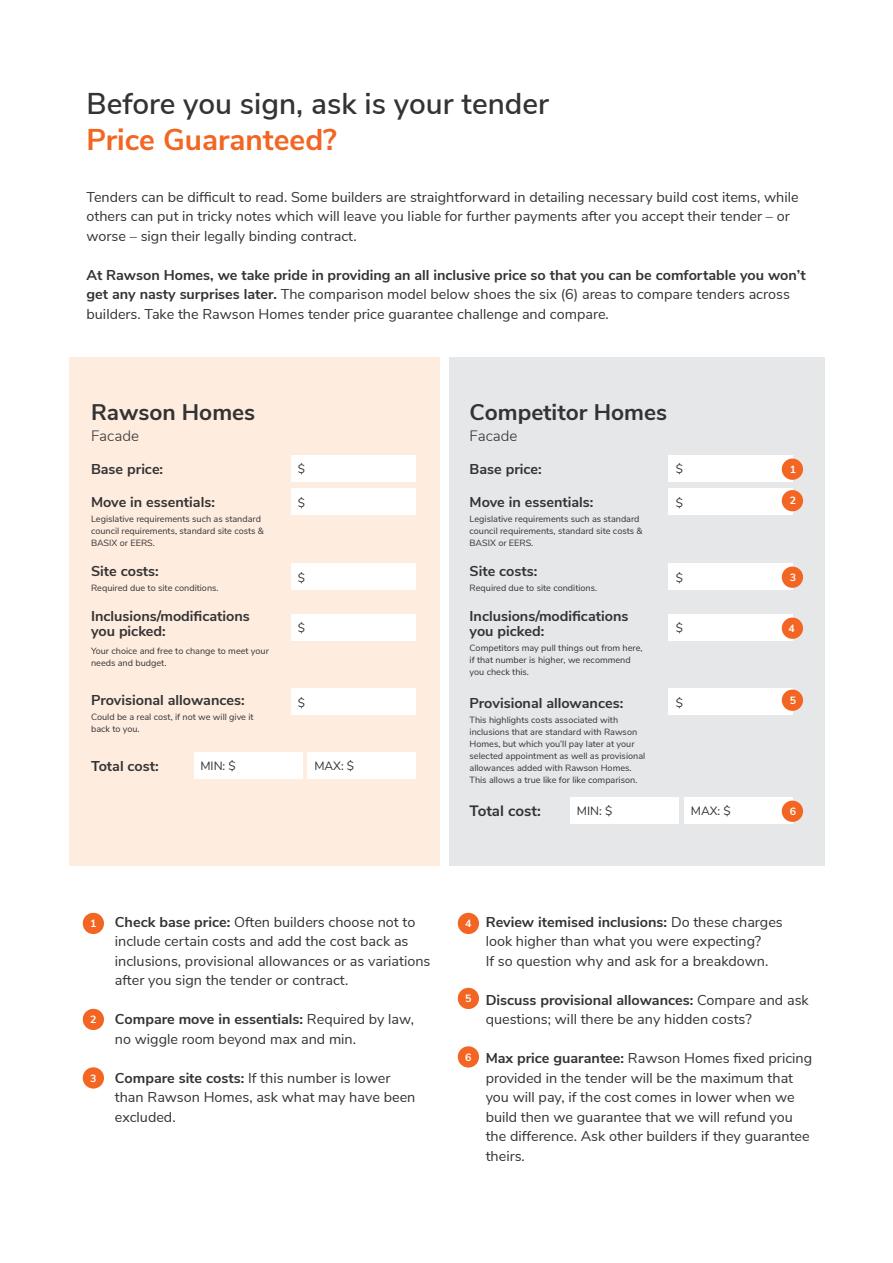
<style>
.page{position:relative;width:893px;height:1263px;background:#fff}
.page>*{position:absolute;margin:0;border:0;box-sizing:border-box;transform-origin:0 0}
.t1{font:600 30px "Nunito Sans";color:#333334}
.t2{font:700 30px "Nunito Sans";color:#f26522}
.t3{font:700 22.5px "Nunito Sans";color:#333334}
.t4{font:300 15px "Nunito Sans";color:#333334}
.t5{font:700 15px "Nunito Sans";color:#333334}
.t6{font:14.25px/19.5px "Nunito Sans";color:#333334}
.t7{font:700 14.25px/15px "Nunito Sans";color:#333334}
.t8{font:12px "Nunito Sans";color:#333334}
.t9{font:700 10.5px "Nunito Sans";color:#fff}
.t10{font:9px/12px "Nunito Sans";color:#333334}
.s1{font-weight:700}
</style>
<div class="page">
<div style="left:70px;top:357px;width:370px;height:509px;background:#feecdf"></div>
<div style="left:450px;top:357px;width:375px;height:509px;background:#e6e7e8"></div>
<div style="left:292px;top:455px;width:124px;height:27px;background:#fff"></div>
<div style="left:668px;top:455px;width:125px;height:27px;background:#fff"></div>
<div style="left:292px;top:488px;width:124px;height:27px;background:#fff"></div>
<div style="left:668px;top:488px;width:125px;height:27px;background:#fff"></div>
<div style="left:292px;top:563px;width:124px;height:27px;background:#fff"></div>
<div style="left:668px;top:563px;width:125px;height:27px;background:#fff"></div>
<div style="left:292px;top:614px;width:124px;height:27px;background:#fff"></div>
<div style="left:668px;top:614px;width:125px;height:27px;background:#fff"></div>
<div style="left:292px;top:688px;width:124px;height:26px;background:#fff"></div>
<div style="left:668px;top:688px;width:125px;height:26px;background:#fff"></div>
<div style="left:308px;top:752px;width:108px;height:27px;background:#fff"></div>
<div style="left:684px;top:797px;width:109px;height:27px;background:#fff"></div>
<div style="left:194px;top:752px;width:108px;height:27px;background:#fff"></div>
<div style="left:570px;top:797px;width:109px;height:27px;background:#fff"></div>
<div style="left:782px;top:459px;width:21px;height:21px;background:#f26522;border-radius:50%"></div>
<div style="left:782px;top:490px;width:21px;height:21px;background:#f26522;border-radius:50%"></div>
<div style="left:782px;top:567px;width:21px;height:21px;background:#f26522;border-radius:50%"></div>
<div style="left:782px;top:618px;width:21px;height:21px;background:#f26522;border-radius:50%"></div>
<div style="left:782px;top:690px;width:21px;height:21px;background:#f26522;border-radius:50%"></div>
<div style="left:782px;top:801px;width:21px;height:21px;background:#f26522;border-radius:50%"></div>
<div style="left:83px;top:913px;width:21px;height:21px;background:#f26522;border-radius:50%"></div>
<div style="left:458px;top:913px;width:21px;height:21px;background:#f26522;border-radius:50%"></div>
<div style="left:83px;top:1009px;width:21px;height:21px;background:#f26522;border-radius:50%"></div>
<div style="left:458px;top:988px;width:21px;height:21px;background:#f26522;border-radius:50%"></div>
<div style="left:83px;top:1067px;width:21px;height:21px;background:#f26522;border-radius:50%"></div>
<div style="left:458px;top:1046px;width:21px;height:21px;background:#f26522;border-radius:50%"></div>
<h1 class="t1" style="left:87px;top:82px;width:464px">Before you sign, ask is your tender</h1>
<h1 class="t2" style="left:87px;top:117px;width:252px">Price Guaranteed?</h1>
<p class="t6" style="left:87px;top:186px;width:713px">Tenders can be difficult to read. Some builders are straightforward in detailing necessary build cost items, while others can put in tricky notes which will leave you liable for further payments after you accept their tender – or worse – sign their legally binding contract.</p>
<p class="t6" style="left:87px;top:264px;width:721px"><span class="s1">At Rawson Homes, we take pride in providing an all inclusive price so that you can be comfortable you won’t get any nasty surprises later.</span> The comparison model below shoes the six (6) areas to compare tenders across builders. Take the Rawson Homes tender price guarantee challenge and compare.</p>
<h2 class="t3" style="left:91px;top:395px;width:166px">Rawson Homes</h2>
<p class="t4" style="left:91px;top:424px;width:49px">Facade</p>
<p class="t7" style="left:91px;top:460px;width:74px">Base price:</p>
<p class="t7" style="left:91px;top:493px;width:125px">Move in essentials:</p>
<p class="t10" style="left:91px;top:512px;width:174px">Legislative requirements such as standard council requirements, standard site costs &amp;<br>BASIX or EERS.</p>
<p class="t7" style="left:91px;top:562px;width:69px">Site costs:</p>
<p class="t10" style="left:91px;top:581px;width:129px">Required due to site conditions.</p>
<p class="t7" style="left:91px;top:607px;width:160px">Inclusions/modifications you picked:</p>
<p class="t10" style="left:91px;top:644px;width:179px">Your choice and free to change to meet your needs and budget.</p>
<p class="t7" style="left:91px;top:691px;width:155px">Provisional allowances:</p>
<p class="t10" style="left:91px;top:710px;width:164px">Could be a real cost, if not we will give it back to you.</p>
<p class="t7" style="left:91px;top:757px;width:69px">Total cost:</p>
<p class="t8" style="left:200px;top:757px;width:37px">MIN: $</p>
<h2 class="t3" style="left:470px;top:395px;width:199px">Competitor Homes</h2>
<p class="t4" style="left:470px;top:424px;width:49px">Facade</p>
<p class="t7" style="left:470px;top:460px;width:74px">Base price:</p>
<p class="t7" style="left:470px;top:493px;width:125px">Move in essentials:</p>
<p class="t10" style="left:470px;top:512px;width:174px">Legislative requirements such as standard council requirements, standard site costs &amp;<br>BASIX or EERS.</p>
<p class="t7" style="left:470px;top:562px;width:69px">Site costs:</p>
<p class="t10" style="left:470px;top:581px;width:129px">Required due to site conditions.</p>
<p class="t7" style="left:470px;top:607px;width:160px">Inclusions/modifications you picked:</p>
<p class="t10" style="left:470px;top:641px;width:174px">Competitors may pull things out from here, if that number is higher, we recommend you check this.</p>
<p class="t7" style="left:470px;top:694px;width:155px">Provisional allowances:</p>
<p class="t10" style="left:470px;top:713px;width:177px">This highlights costs associated with inclusions that are standard with Rawson Homes, but which you’ll pay later at your selected appointment as well as provisional allowances added with Rawson Homes.<br>This allows a true like for like comparison.</p>
<p class="t5" style="left:470px;top:799px;width:73px">Total cost:</p>
<p class="t8" style="left:298px;top:460px;width:9px">$</p>
<p class="t8" style="left:676px;top:460px;width:9px">$</p>
<p class="t8" style="left:298px;top:494px;width:9px">$</p>
<p class="t8" style="left:676px;top:494px;width:9px">$</p>
<p class="t8" style="left:298px;top:569px;width:9px">$</p>
<p class="t8" style="left:676px;top:569px;width:9px">$</p>
<p class="t8" style="left:298px;top:619px;width:9px">$</p>
<p class="t8" style="left:676px;top:619px;width:9px">$</p>
<p class="t8" style="left:298px;top:694px;width:9px">$</p>
<p class="t8" style="left:676px;top:694px;width:9px">$</p>
<p class="t8" style="left:314px;top:757px;width:41px">MAX: $</p>
<p class="t8" style="left:577px;top:802px;width:37px">MIN: $</p>
<p class="t8" style="left:691px;top:802px;width:41px">MAX: $</p>
<p class="t9" style="left:790px;top:462px;width:8px">1</p>
<p class="t9" style="left:790px;top:493px;width:8px">2</p>
<p class="t9" style="left:790px;top:570px;width:8px">3</p>
<p class="t9" style="left:788px;top:621px;width:8px">4</p>
<p class="t9" style="left:790px;top:693px;width:8px">5</p>
<p class="t9" style="left:790px;top:804px;width:8px">6</p>
<p class="t6" style="left:115px;top:911px;width:317px"><span class="s1">Check base price:</span> Often builders choose not to include certain costs and add the cost back as inclusions, provisional allowances or as variations after you sign the tender or contract.</p>
<p class="t6" style="left:115px;top:1009px;width:301px"><span class="s1">Compare move in essentials:</span> Required by law, no wiggle room beyond max and min.</p>
<p class="t6" style="left:115px;top:1067px;width:302px"><span class="s1">Compare site costs:</span> If this number is lower than Rawson Homes, ask what may have been excluded.</p>
<p class="t9" style="left:90px;top:916px;width:8px">1</p>
<p class="t9" style="left:465px;top:916px;width:8px">4</p>
<p class="t9" style="left:465px;top:991px;width:8px">5</p>
<p class="t9" style="left:90px;top:1012px;width:8px">2</p>
<p class="t9" style="left:465px;top:1049px;width:8px">6</p>
<p class="t9" style="left:90px;top:1070px;width:8px">3</p>
<p class="t6" style="left:486px;top:911px;width:299px"><span class="s1">Review itemised inclusions:</span> Do these charges look higher than what you were expecting?<br>If so question why and ask for a breakdown.</p>
<p class="t6" style="left:486px;top:989px;width:325px"><span class="s1">Discuss provisional allowances:</span> Compare and ask questions; will there be any hidden costs?</p>
<p class="t6" style="left:486px;top:1048px;width:328px"><span class="s1">Max price guarantee:</span> Rawson Homes fixed pricing provided in the tender will be the maximum that you will pay, if the cost comes in lower when we build then we guarantee that we will refund you the difference. Ask other builders if they guarantee theirs.</p>
</div>
